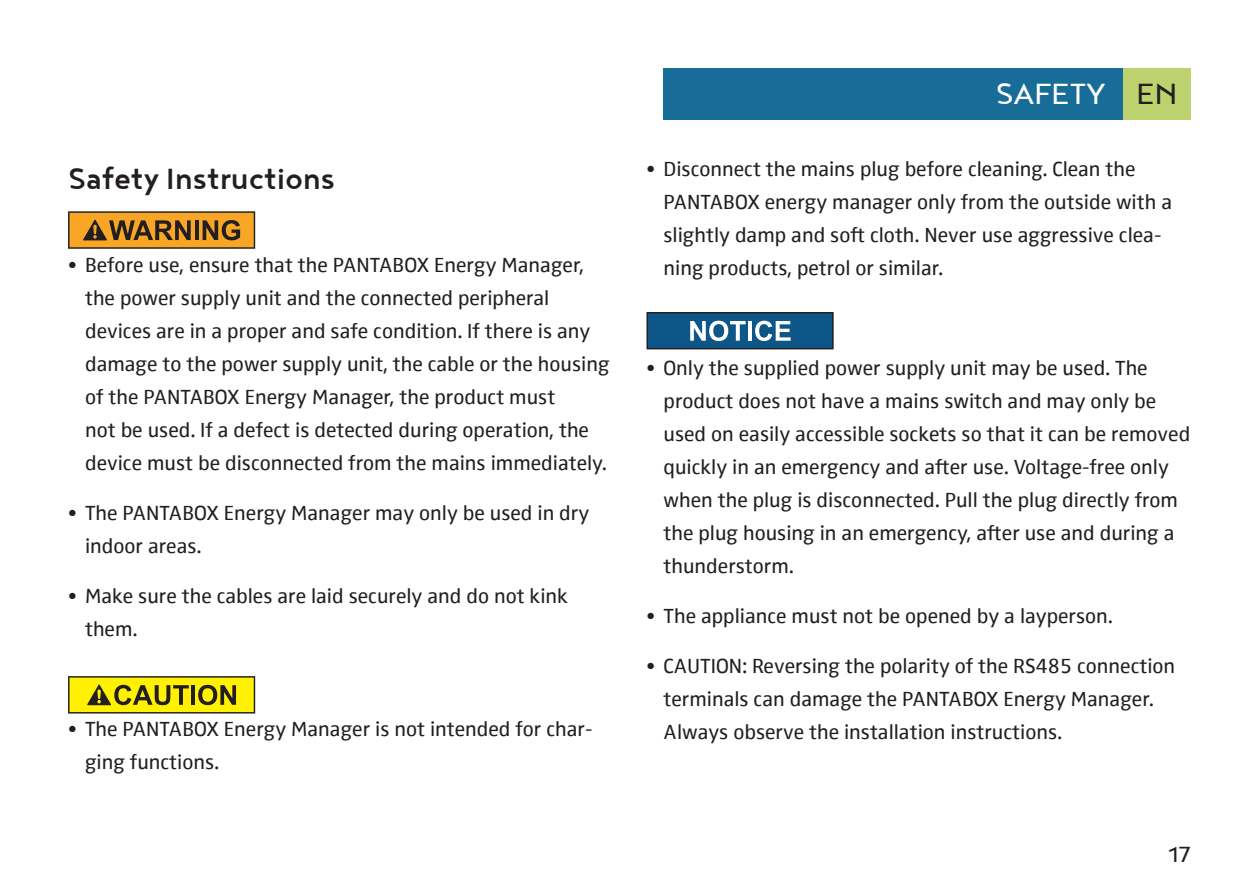
<style>
.page{position:relative;width:1259px;height:893px;background:#fff}
.page>*{position:absolute;margin:0;border:0;box-sizing:border-box;transform-origin:0 0}
.t1{font:500 36px "Noyh";color:#231f20}
.t2{font:36px "Noyh";color:#fff}
.t3{font:27px "Noyh";color:#231f20}
.t4{font:21px/33px "Zwo Offc Pro";color:#231f20}
.s1{color:#231f20}
</style>
<div class="page">
<div style="left:1123px;top:68px;width:68px;height:51px;background:#bdd26e"></div>
<div style="left:663px;top:68px;width:460px;height:51px;background:#186d98"></div>
<svg style="left:68px;top:211px;width:187px;height:38px;background:#b67d28"></svg>
<svg style="left:68px;top:676px;width:187px;height:37px;background:#c3b80a"></svg>
<svg style="left:646px;top:312px;width:187px;height:37px;background:#30688f"></svg>
<h1 class="t1" style="left:68px;top:159px;width:269px">Safety Instructions</h1>
<p class="t4" style="left:85px;top:247px;width:526px;text-indent:-17px">• Before use, ensure that the PANTABOX Energy Manager, the power supply unit and the connected peripheral devices are in a proper and safe condition. If there is any damage to the power supply unit, the cable or the housing of the PANTABOX Energy Manager, the product must<br>not be used. If a defect is detected during operation, the device must be disconnected from the mains immediately.</p>
<p class="t4" style="left:85px;top:495px;width:506px;text-indent:-17px">• The PANTABOX Energy Manager may only be used in dry indoor areas.</p>
<p class="t4" style="left:85px;top:578px;width:484px;text-indent:-17px">• Make sure the cables are laid securely and do not kink them.</p>
<p class="t4" style="left:85px;top:711px;width:509px;text-indent:-17px">• The PANTABOX Energy Manager is not intended for char&shy;ging functions.</p>
<h1 class="t2" style="left:995px;top:74px;width:183px">SAFETY <span class="s1">EN</span></h1>
<p class="t4" style="left:663px;top:151px;width:510px;text-indent:-17px">• Disconnect the mains plug before cleaning. Clean the PANTABOX energy manager only from the outside with a slightly damp and soft cloth. Never use aggressive clea&shy;ning products, petrol or similar.</p>
<p class="t4" style="left:663px;top:350px;width:528px;text-indent:-17px">• Only the supplied power supply unit may be used. The product does not have a mains switch and may only be used on easily accessible sockets so that it can be removed quickly in an emergency and after use. Voltage-free only when the plug is disconnected. Pull the plug directly from the plug housing in an emergency, after use and during a thunderstorm.</p>
<p class="t4" style="left:646px;top:598px;width:468px">• The appliance must not be opened by a layperson.</p>
<p class="t4" style="left:663px;top:648px;width:513px;text-indent:-17px">• CAUTION: Reversing the polarity of the RS485 connection terminals can damage the PANTABOX Energy Manager.<br>Always observe the installation instructions.</p>
<p class="t3" style="left:1168px;top:839px;width:24px">17</p>
</div>
